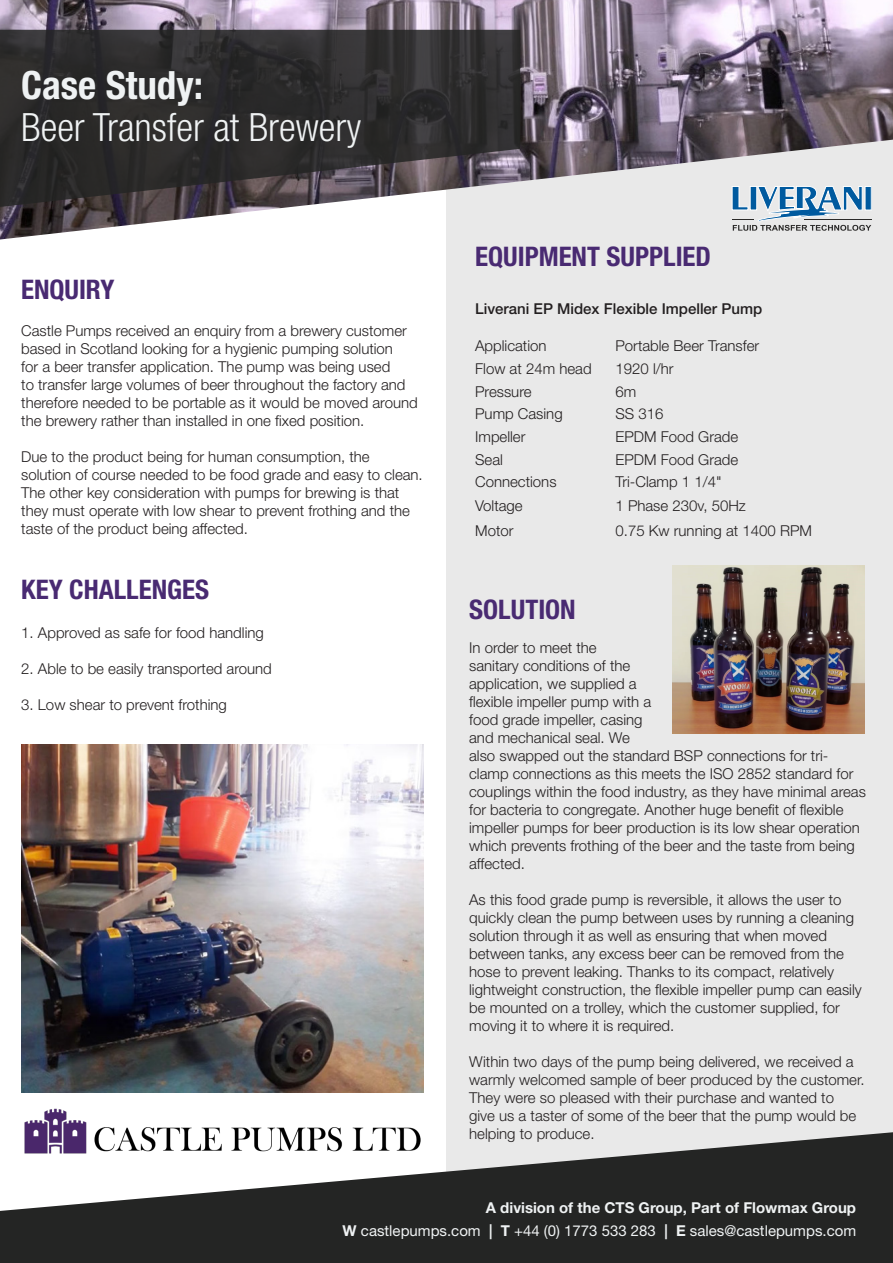
<style>
.page{position:relative;width:893px;height:1263px;background:#fff}
.page>*{position:absolute;margin:0;border:0;box-sizing:border-box;transform-origin:0 0}
.t1{font:300 condensed 39px/42px "Helvetica Neue LT Std";color:#eff2f3}
.Product_Header{font:700 condensed 27px "Helvetica Neue LT Std";color:#492a72}
.t2{font:300 15px/18px "Helvetica Neue LT Std";color:#231f20}
.t3{font:15px "Helvetica Neue LT Std";color:#eff2f3}
.t4{font:700 15px "Helvetica Neue LT Std";color:#eff2f3}
.t5{font:500 15px "Helvetica Neue LT Std";color:#231f20}
.s1{font-weight:700}
</style>
<div class="page">
<div style="left:446px;top:0;width:447px;height:1263px;background:#e9e9e9"></div>
<svg style="left:0;top:1132px;width:893px;height:131px;fill:#242524"></svg>
<img style="left:21px;top:1108px;width:402px;height:47px">
<img style="left:0;top:0;width:893px;height:239px">
<svg style="left:0;top:30px;width:520px;height:178px;background:#393739"></svg>
<img style="left:21px;top:745px;width:402px;height:348px">
<svg style="left:732px;top:186px;width:139px;height:45px"></svg>
<hr style="left:804px;top:220px;width:67px;height:1px;background:#2b2a29">
<div style="left:865px;top:186px;width:6px;height:24px;background:#005a9f"></div>
<img style="left:673px;top:566px;width:191px;height:168px">
<p class="t1" style="left:21px;top:64px;width:342px"><span class="s1">Case Study:<br></span>Beer Transfer at Brewery</p>
<p class="Product_Header" style="left:21px;top:273px;width:95px">ENQUIRY</p>
<p class="t2" style="left:21px;top:321px;width:398px">Castle Pumps received an enquiry from a brewery customer based in Scotland looking for a hygienic pumping solution<br>for a beer transfer application. The pump was being used<br>to transfer large volumes of beer throughout the factory and therefore needed to be portable as it would be moved around the brewery rather than installed in one fixed position.</p>
<p class="t2" style="left:21px;top:447px;width:403px">Due to the product being for human consumption, the solution of course needed to be food grade and easy to clean.<br>The other key consideration with pumps for brewing is that they must operate with low shear to prevent frothing and the taste of the product being affected.</p>
<p class="Product_Header" style="left:21px;top:573px;width:190px">KEY CHALLENGES</p>
<p class="t2" style="left:21px;top:623px;width:244px">1. Approved as safe for food handling</p>
<p class="t2" style="left:21px;top:659px;width:252px">2. Able to be easily transported around</p>
<p class="t2" style="left:21px;top:695px;width:207px">3. Low shear to prevent frothing</p>
<p class="Product_Header" style="left:475px;top:240px;width:237px">EQUIPMENT SUPPLIED</p>
<p class="t5" style="left:475px;top:300px;width:289px">Liverani EP Midex Flexible Impeller Pump</p>
<p class="t2" style="left:475px;top:337px;width:73px">Application</p>
<p class="t2" style="left:615px;top:337px;width:145px">Portable Beer Transfer</p>
<p class="t2" style="left:475px;top:359px;width:118px">Flow at 24m head</p>
<p class="t2" style="left:615px;top:359px;width:60px">1920 l/hr</p>
<p class="t2" style="left:475px;top:382px;width:58px">Pressure</p>
<p class="t2" style="left:615px;top:382px;width:22px">6m</p>
<p class="t2" style="left:475px;top:405px;width:89px">Pump Casing</p>
<p class="t2" style="left:615px;top:405px;width:50px">SS 316</p>
<p class="t2" style="left:475px;top:427px;width:52px">Impeller</p>
<p class="t2" style="left:615px;top:427px;width:124px">EPDM Food Grade</p>
<p class="t2" style="left:475px;top:450px;width:29px">Seal</p>
<p class="t2" style="left:615px;top:450px;width:124px">EPDM Food Grade</p>
<p class="t2" style="left:475px;top:473px;width:83px">Connections</p>
<p class="t2" style="left:615px;top:473px;width:108px">Tri-Clamp 1 1/4"</p>
<p class="t2" style="left:475px;top:497px;width:49px">Voltage</p>
<p class="t2" style="left:615px;top:497px;width:132px">1 Phase 230v, 50Hz</p>
<p class="t2" style="left:475px;top:522px;width:40px">Motor</p>
<p class="t2" style="left:615px;top:522px;width:198px">0.75 Kw running at 1400 RPM</p>
<p class="Product_Header" style="left:469px;top:593px;width:108px">SOLUTION</p>
<p class="t2" style="left:469px;top:638px;width:398px">In order to meet the<br>sanitary conditions of the<br>application, we supplied a<br>flexible impeller pump with a<br>food grade impeller, casing<br>and mechanical seal. We<br>also swapped out the standard BSP connections for tri&shy;clamp connections as this meets the ISO 2852 standard for couplings within the food industry, as they have minimal areas for bacteria to congregate. Another huge benefit of flexible impeller pumps for beer production is its low shear operation which prevents frothing of the beer and the taste from being affected.</p>
<p class="t2" style="left:469px;top:890px;width:394px">As this food grade pump is reversible, it allows the user to quickly clean the pump between uses by running a cleaning solution through it as well as ensuring that when moved between tanks, any excess beer can be removed from the hose to prevent leaking. Thanks to its compact, relatively lightweight construction, the flexible impeller pump can easily be mounted on a trolley, which the customer supplied, for moving it to where it is required.</p>
<p class="t2" style="left:469px;top:1052px;width:397px">Within two days of the pump being delivered, we received a warmly welcomed sample of beer produced by the customer.<br>They were so pleased with their purchase and wanted to<br>give us a taster of some of the beer that the pump would be helping to produce.</p>
<p class="t4" style="left:486px;top:1198px;width:372px">A division of the CTS Group, Part of Flowmax Group</p>
<p class="t3" style="left:343px;top:1222px;width:515px"><span class="s1">W</span> castlepumps.com <span class="s1">| T</span> +44 (0) 1773 533 283 <span class="s1">| E</span> sales@castlepumps.com</p>
</div>
